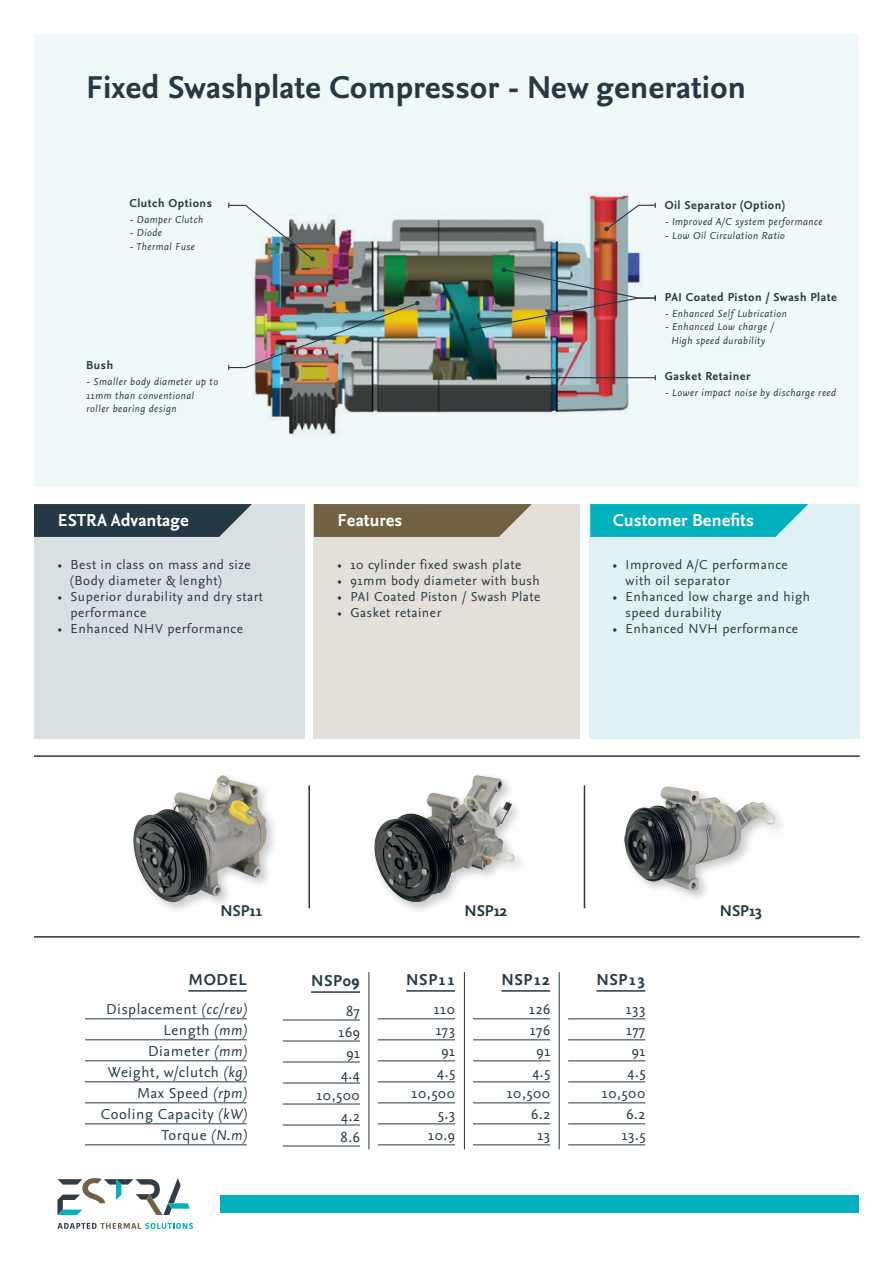
<style>
.page{position:relative;width:893px;height:1263px;background:#fff}
.page>*{position:absolute;margin:0;border:0;box-sizing:border-box;transform-origin:0 0}
.t1{font:700 33px "Nexus Sans";color:#243943}
.t2{font:700 18px "Nexus Sans";color:#fff}
.t3{font:16.5px "Nexus Sans Bold SC";letter-spacing:.04em;color:#243943}
.t4{font:700 16.2px "Nexus Sans";color:#243943}
.t5{font:15px/21px "Nexus Sans";letter-spacing:.04em;color:#243943;text-align:right}
.t6{font:13.5px/16.2px "Nexus Sans";letter-spacing:.04em;color:#243943}
.t7{font:700 12px "Nexus Sans";letter-spacing:.04em;color:#243943}
.t8{font:italic 10.5px/13.5px "Nexus Sans";letter-spacing:.04em;color:#243943}
.s1{font-style:italic}
</style>
<div class="page">
<div style="left:34px;top:34px;width:825px;height:452px;background:#eff9f9"></div>
<div style="left:34px;top:504px;width:271px;height:234px;background:#d9e0e4"></div>
<div style="left:314px;top:504px;width:266px;height:234px;background:#e5dfd9"></div>
<div style="left:589px;top:504px;width:271px;height:234px;background:#def1f4"></div>
<img style="left:252px;top:192px;width:390px;height:243px">
<hr style="left:188px;top:990px;width:59px;height:1px;background:#243943">
<hr style="left:85px;top:1018px;width:162px;height:1px;background:#243943">
<hr style="left:85px;top:1039px;width:162px;height:1px;background:#243943">
<hr style="left:85px;top:1060px;width:162px;height:1px;background:#243943">
<hr style="left:85px;top:1081px;width:162px;height:1px;background:#243943">
<hr style="left:85px;top:1102px;width:162px;height:1px;background:#243943">
<hr style="left:85px;top:1123px;width:162px;height:1px;background:#243943">
<hr style="left:85px;top:1144px;width:162px;height:1px;background:#243943">
<hr style="left:311px;top:991px;width:49px;height:2px;background:#243943">
<hr style="left:283px;top:1020px;width:77px;height:1px;background:#243943">
<hr style="left:283px;top:1041px;width:77px;height:1px;background:#243943">
<hr style="left:283px;top:1062px;width:77px;height:1px;background:#243943">
<hr style="left:283px;top:1083px;width:77px;height:1px;background:#243943">
<hr style="left:283px;top:1104px;width:77px;height:1px;background:#243943">
<hr style="left:283px;top:1125px;width:77px;height:1px;background:#243943">
<hr style="left:283px;top:1146px;width:77px;height:1px;background:#243943">
<hr style="left:406px;top:990px;width:49px;height:2px;background:#243943">
<hr style="left:378px;top:1018px;width:77px;height:1px;background:#243943">
<hr style="left:378px;top:1039px;width:77px;height:1px;background:#243943">
<hr style="left:378px;top:1060px;width:77px;height:1px;background:#243943">
<hr style="left:378px;top:1081px;width:77px;height:1px;background:#243943">
<hr style="left:378px;top:1102px;width:77px;height:1px;background:#243943">
<hr style="left:378px;top:1123px;width:77px;height:1px;background:#243943">
<hr style="left:378px;top:1144px;width:77px;height:1px;background:#243943">
<hr style="left:501px;top:990px;width:49px;height:2px;background:#243943">
<hr style="left:473px;top:1018px;width:77px;height:1px;background:#243943">
<hr style="left:473px;top:1039px;width:77px;height:1px;background:#243943">
<hr style="left:473px;top:1060px;width:77px;height:1px;background:#243943">
<hr style="left:473px;top:1081px;width:77px;height:1px;background:#243943">
<hr style="left:473px;top:1102px;width:77px;height:1px;background:#243943">
<hr style="left:473px;top:1123px;width:77px;height:1px;background:#243943">
<hr style="left:473px;top:1144px;width:77px;height:1px;background:#243943">
<hr style="left:596px;top:990px;width:49px;height:2px;background:#243943">
<hr style="left:568px;top:1018px;width:77px;height:1px;background:#243943">
<hr style="left:568px;top:1039px;width:77px;height:1px;background:#243943">
<hr style="left:568px;top:1060px;width:77px;height:1px;background:#243943">
<hr style="left:568px;top:1081px;width:77px;height:1px;background:#243943">
<hr style="left:568px;top:1102px;width:77px;height:1px;background:#243943">
<hr style="left:568px;top:1123px;width:77px;height:1px;background:#243943">
<hr style="left:568px;top:1144px;width:77px;height:1px;background:#243943">
<img style="left:228px;top:301px;width:192px;height:69px">
<svg style="left:604px;top:203px;width:52px;height:28px"></svg>
<svg style="left:228px;top:203px;width:87px;height:58px"></svg>
<hr style="left:528px;top:377px;width:127px;height:1px;background:#243943">
<svg style="left:526px;top:375px;width:4px;height:5px"></svg>
<div style="left:129px;top:772px;width:149px;height:142px;background:#231f20;opacity:.25"></div>
<img style="left:129px;top:775px;width:138px;height:128px">
<div style="left:370px;top:772px;width:157px;height:142px;background:#231f20;opacity:.25"></div>
<img style="left:371px;top:775px;width:144px;height:127px">
<img style="left:624px;top:786px;width:153px;height:105px">
<img style="left:470px;top:268px;width:186px;height:64px">
<svg style="left:34px;top:504px;width:218px;height:33px;background:#32464f"></svg>
<svg style="left:314px;top:504px;width:218px;height:33px;background:#7b6b4e"></svg>
<svg style="left:590px;top:504px;width:218px;height:33px;background:#11b5c0"></svg>
<hr style="left:369px;top:972px;width:1px;height:177px;background:#243943">
<hr style="left:464px;top:972px;width:1px;height:177px;background:#243943">
<hr style="left:559px;top:972px;width:1px;height:177px;background:#243943">
<div style="left:221px;top:1195px;width:638px;height:17px;background:#00b0bc"></div>
<svg style="left:57px;top:1223px;width:136px;height:6px"></svg>
<svg style="left:57px;top:1178px;width:133px;height:37px"></svg>
<hr style="left:34px;top:755px;width:826px;height:2px;background:#243943">
<hr style="left:34px;top:936px;width:826px;height:2px;background:#243943">
<hr style="left:308px;top:785px;width:2px;height:123px;background:#243943">
<hr style="left:584px;top:785px;width:1px;height:123px;background:#243943">
<h1 class="t1" style="left:86px;top:66px;width:661px">Fixed Swashplate Compressor - New generation</h1>
<p class="t7" style="left:130px;top:196px;width:84px">Clutch Options</p>
<p class="t8" style="left:130px;top:213px;width:75px">- Damper Clutch</p>
<p class="t8" style="left:130px;top:226px;width:34px">- Diode</p>
<p class="t8" style="left:130px;top:240px;width:67px">- Thermal Fuse</p>
<p class="t7" style="left:86px;top:358px;width:29px">Bush</p>
<p class="t8" style="left:86px;top:375px;width:133px">- Smaller body diameter up to<br>11mm than conventional roller bearing design</p>
<p class="t7" style="left:665px;top:198px;width:122px">Oil Separator (Option)</p>
<p class="t8" style="left:665px;top:215px;width:159px">- Improved A/C system performance</p>
<p class="t8" style="left:665px;top:228px;width:122px">- Low Oil Circulation Ratio</p>
<p class="t7" style="left:665px;top:289px;width:174px">PAI Coated Piston / Swash Plate</p>
<p class="t8" style="left:665px;top:306px;width:123px">- Enhanced Self Lubrication</p>
<p class="t8" style="left:665px;top:320px;width:110px;text-align:center">- Enhanced Low charge /<br>High speed durability</p>
<p class="t7" style="left:665px;top:369px;width:87px">Gasket Retainer</p>
<p class="t8" style="left:665px;top:385px;width:173px">- Lower impact noise by discharge reed</p>
<h2 class="t2" style="left:58px;top:509px;width:132px">ESTRA Advantage</h2>
<h2 class="t2" style="left:338px;top:509px;width:66px">Features</h2>
<h2 class="t2" style="left:613px;top:509px;width:143px">Customer Benefits</h2>
<p class="t6" style="left:626px;top:556px;width:164px;text-indent:-13px">• Improved A/C performance with oil separator</p>
<p class="t6" style="left:626px;top:588px;width:186px;text-indent:-13px">• Enhanced low charge and high speed durability</p>
<p class="t6" style="left:613px;top:621px;width:187px">• Enhanced NVH performance</p>
<p class="t6" style="left:338px;top:556px;width:185px">• 10 cylinder fixed swash plate</p>
<p class="t6" style="left:338px;top:572px;width:204px">• 91mm body diameter with bush</p>
<p class="t6" style="left:338px;top:588px;width:204px">• PAI Coated Piston / Swash Plate</p>
<p class="t6" style="left:338px;top:604px;width:105px">• Gasket retainer</p>
<p class="t6" style="left:71px;top:556px;width:182px;text-indent:-13px">• Best in class on mass and size (Body diameter &amp; lenght)</p>
<p class="t6" style="left:71px;top:588px;width:194px;text-indent:-13px">• Superior durability and dry start performance</p>
<p class="t6" style="left:58px;top:621px;width:187px">• Enhanced NHV performance</p>
<p class="t4" style="left:220px;top:900px;width:43px">NSP11</p>
<p class="t4" style="left:465px;top:900px;width:44px">NSP12</p>
<p class="t4" style="left:720px;top:900px;width:44px">NSP13</p>
<p class="t3" style="left:188px;top:969px;width:60px">MODEL</p>
<p class="t5" style="left:101px;top:999px;width:147px">Displacement <span class="s1">(cc/rev)<br></span>Length <span class="s1">(mm)<br></span>Diameter <span class="s1">(mm)<br></span>Weight, w/clutch <span class="s1">(kg)<br></span>Max Speed <span class="s1">(rpm)<br></span>Cooling Capacity <span class="s1">(kW)<br></span>Torque <span class="s1">(N.m)</span></p>
<p class="t3" style="left:311px;top:970px;width:50px">NSP09</p>
<p class="t5" style="left:316px;top:1000px;width:45px">87<br>169<br>91<br>4.4<br>10,500<br>4.2<br>8.6</p>
<p class="t3" style="left:406px;top:969px;width:50px">NSP11</p>
<p class="t5" style="left:412px;top:999px;width:45px">110<br>173<br>91<br>4.5<br>10,500<br>5.3<br>10.9</p>
<p class="t3" style="left:501px;top:969px;width:50px">NSP12</p>
<p class="t5" style="left:507px;top:999px;width:45px">126<br>176<br>91<br>4.5<br>10,500<br>6.2<br>13</p>
<p class="t3" style="left:596px;top:969px;width:50px">NSP13</p>
<p class="t5" style="left:602px;top:999px;width:45px">133<br>177<br>91<br>4.5<br>10,500<br>6.2<br>13.5</p>
</div>
